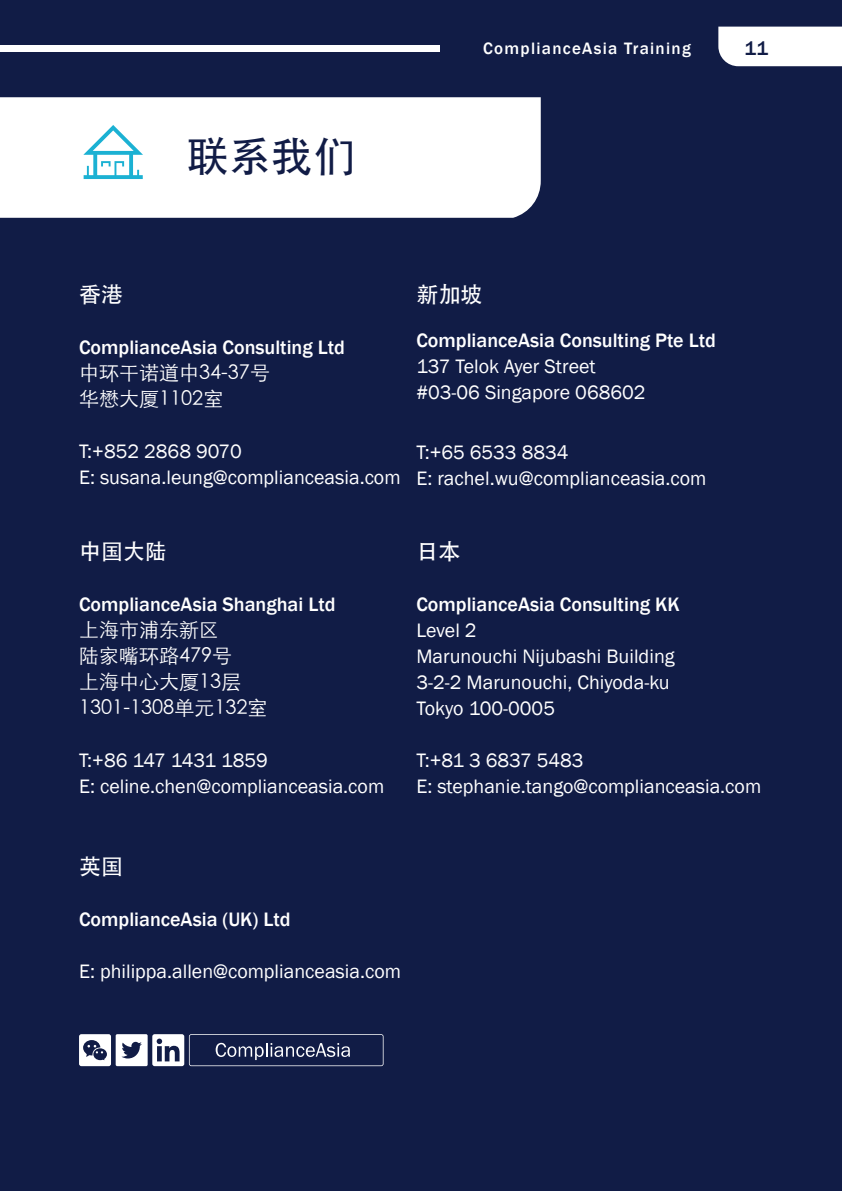
<style>
.page{position:relative;width:842px;height:1191px;background:#111c46}
.page>*{position:absolute;margin:0;border:0;box-sizing:border-box;transform-origin:0 0}
.t1{font:500 42px "ST Heiti SC";color:#111c46}
.t2{font:500 22px "ST Heiti SC";color:#fff}
.t3{font:20px/26px "Franklin Gothic";color:#fff}
.t4{font:500 20px "Franklin Gothic";color:#fff}
.t5{font:300 20px/26px "ST Heiti SC";color:#fff}
.t6{font:500 20px "Franklin Gothic";color:#111c46}
.t7{font:500 17px "Franklin Gothic";letter-spacing:.075em;color:#fff}
</style>
<div class="page">
<svg style="left:79px;top:1034px;width:305px;height:32px"></svg>
<div style="left:0;top:97px;width:541px;height:121px;background:#fff"></div>
<svg style="left:83px;top:125px;width:60px;height:54px;background:#bae7f1"></svg>
<div style="left:0;top:46px;width:440px;height:6px;background:#fff"></div>
<div style="left:718px;top:27px;width:124px;height:39px;background:#fff"></div>
<h1 class="t1" style="left:187px;top:133px;width:170px">联系我们</h1>
<p class="t7" style="left:483px;top:38px;width:209px">ComplianceAsia Training</p>
<p class="t6" style="left:745px;top:36px;width:25px">11</p>
<p class="t2" style="left:79px;top:282px;width:45px">香港</p>
<p class="t4" style="left:79px;top:334px;width:267px">ComplianceAsia Consulting Ltd</p>
<p class="t5" style="left:79px;top:357px;width:192px">中环干诺道中34-37号华懋大厦1102室</p>
<p class="t3" style="left:79px;top:438px;width:323px">T:+852 2868 9070<br>E: susana.leung@complianceasia.com</p>
<p class="t2" style="left:416px;top:282px;width:67px">新加坡</p>
<p class="t4" style="left:416px;top:328px;width:301px">ComplianceAsia Consulting Pte Ltd</p>
<p class="t3" style="left:416px;top:354px;width:231px">137 Telok Ayer Street #03-06 Singapore 068602</p>
<p class="t3" style="left:416px;top:440px;width:292px">T:+65 6533 8834<br>E: rachel.wu@complianceasia.com</p>
<p class="t2" style="left:79px;top:539px;width:89px">中国大陆</p>
<p class="t4" style="left:79px;top:592px;width:258px">ComplianceAsia Shanghai Ltd</p>
<p class="t5" style="left:79px;top:615px;width:190px">上海市浦东新区<br>陆家嘴环路479号<br>上海中心大厦13层<br>1301-1308单元132室</p>
<p class="t3" style="left:79px;top:748px;width:307px">T:+86 147 1431 1859<br>E: celine.chen@complianceasia.com</p>
<p class="t2" style="left:416px;top:539px;width:45px">日本</p>
<p class="t4" style="left:416px;top:592px;width:265px">ComplianceAsia Consulting KK</p>
<p class="t3" style="left:416px;top:618px;width:260px">Level 2<br>Marunouchi Nijubashi Building<br>3-2-2 Marunouchi, Chiyoda-ku<br>Tokyo 100-0005</p>
<p class="t3" style="left:416px;top:748px;width:346px">T:+81 3 6837 5483<br>E: stephanie.tango@complianceasia.com</p>
<p class="t2" style="left:79px;top:854px;width:45px">英国</p>
<p class="t4" style="left:79px;top:907px;width:213px">ComplianceAsia (UK) Ltd</p>
<p class="t3" style="left:79px;top:958px;width:323px">E: philippa.allen@complianceasia.com</p>
</div>
